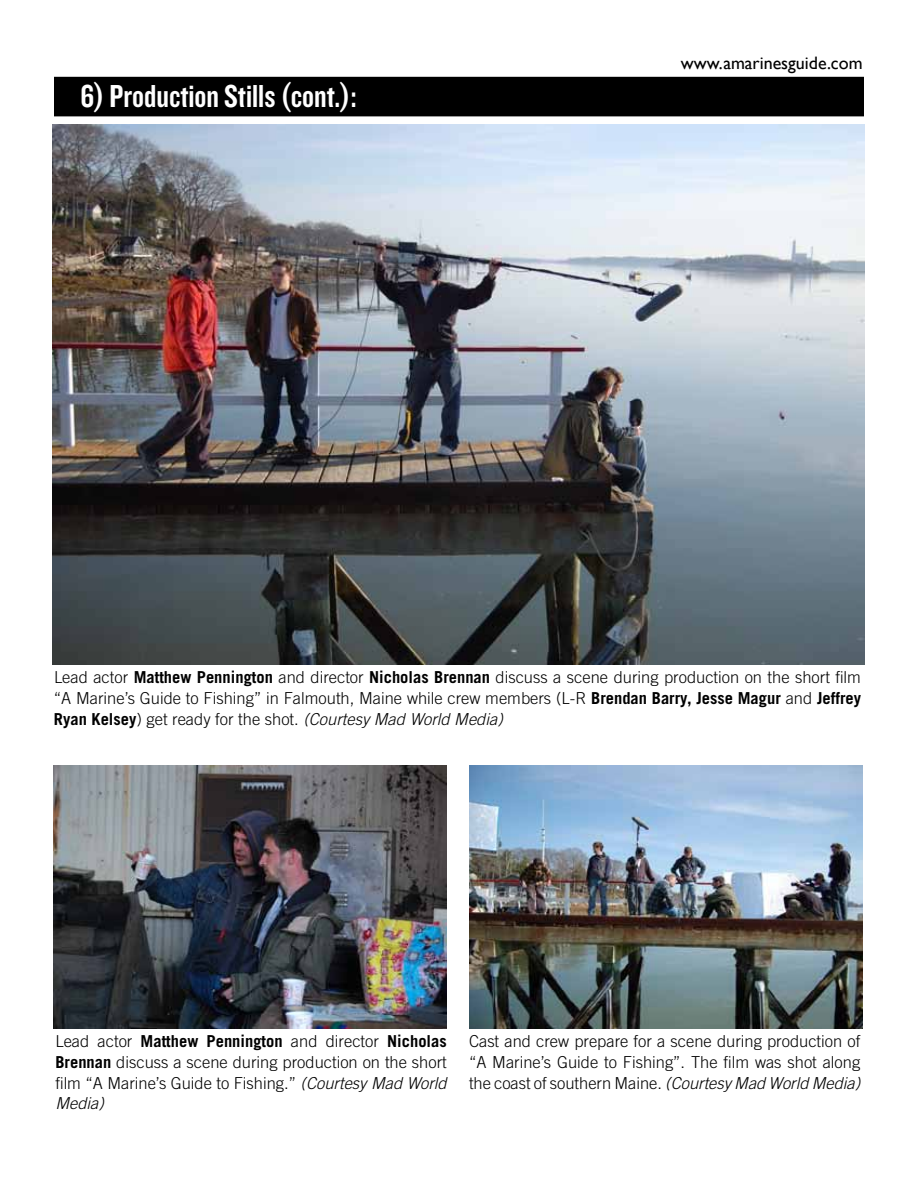
<style>
.page{position:relative;width:918px;height:1188px;background:#fff}
.page>*{position:absolute;margin:0;border:0;box-sizing:border-box;transform-origin:0 0}
.t1{font:33px "Knockout HTF49 Liteweight";color:#fff}
.t2{font:18px "Gill Sans";color:#000}
.t3{font:300 16.5px/21px "Trade Gothic";color:#000;text-align:justify}
.s1{font-weight:700}
.s2{font-style:italic}
</style>
<div class="page">
<div style="left:55px;top:78px;width:808px;height:38px;background:#000"></div>
<div style="left:54px;top:77px;width:810px;height:39px;border:2px solid #000"></div>
<img style="left:52px;top:124px;width:813px;height:540px">
<img style="left:54px;top:765px;width:393px;height:264px">
<img style="left:469px;top:765px;width:394px;height:264px">
<h1 class="t1" style="left:80px;top:80px;width:278px">6) Production Stills (cont.):</h1>
<p class="t2" style="left:681px;top:53px;width:183px">www.amarinesguide.com</p>
<p class="t3" style="left:54px;top:666px;width:809px">Lead actor <span class="s1">Matthew Pennington</span> and director <span class="s1">Nicholas Brennan</span> discuss a scene during production on the short film “A Marine’s Guide to Fishing” in Falmouth, Maine while crew members (L-R <span class="s1">Brendan Barry, Jesse Magur</span> and <span class="s1">Jeffrey Ryan Kelsey</span>) get ready for the shot. <span class="s2">(Courtesy Mad World Media)</span></p>
<p class="t3" style="left:55px;top:1031px;width:393px;line-height:20.5px">Lead actor <span class="s1">Matthew Pennington</span> and director <span class="s1">Nicholas Brennan</span> discuss a scene during production on the short film “A Marine’s Guide to Fishing.” <span class="s2">(Courtesy Mad World Media)</span></p>
<p class="t3" style="left:469px;top:1030px;width:393px">Cast and crew prepare for a scene during production of “A Marine’s Guide to Fishing”. The film was shot along the coast of southern Maine. <span class="s2">(Courtesy Mad World Media)</span></p>
</div>
